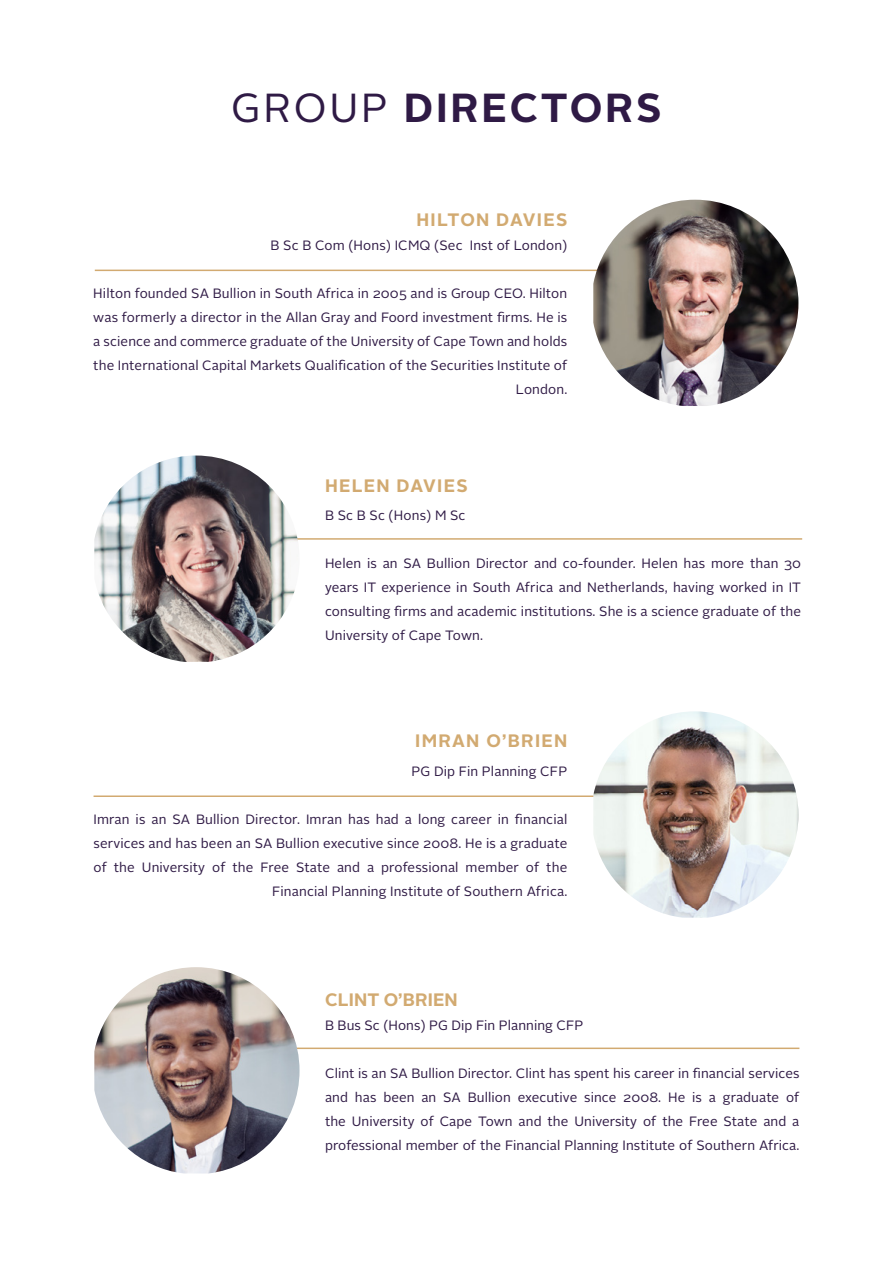
<style>
.page{position:relative;width:893px;height:1263px;background:#fff}
.page>*{position:absolute;margin:0;border:0;box-sizing:border-box;transform-origin:0 0}
.t1{font:700 40.5px "Alright Sans";color:#2f1a45}
.t2{font:40.5px "Alright Sans";color:#2f1a45}
.t3{font:700 18px "Alright Sans";letter-spacing:.07em;color:#d2aa71}
.t4{font:13.5px/24px "Alright Sans";letter-spacing:.01em;color:#2f1a45;text-align:right}
</style>
<div class="page">
<hr style="left:94px;top:795px;width:533px;height:2px;background:#d2aa71">
<hr style="left:95px;top:270px;width:529px;height:1px;background:#d2aa71">
<img style="left:593px;top:200px;width:205px;height:206px">
<img style="left:593px;top:711px;width:205px;height:207px">
<hr style="left:285px;top:538px;width:517px;height:2px;background:#d2aa71">
<hr style="left:285px;top:1047px;width:514px;height:2px;background:#d2aa71">
<img style="left:94px;top:455px;width:206px;height:207px">
<img style="left:94px;top:967px;width:206px;height:206px">
<h1 class="t2" style="left:231px;top:81px;width:32px">group</h1>
<h1 class="t1" style="left:404px;top:80px;width:30px">DIRECTORS</h1>
<h2 class="t3" style="left:417px;top:207px;width:26px">HILTO</h2>
<h2 class="t3" style="left:476px;top:207px;width:72px">N DAVIES</h2>
<p class="t4" style="left:271px;top:234px;width:298px">B Sc B Com (Hons) ICMQ (Sec Inst of London)</p>
<p class="t4" style="left:93px;top:282px;width:476px">Hilton founded SA Bullion in South Africa in 2005 and is Group CEO. Hilton was formerly a director in the Allan Gray and Foord investment firms. He is a science and commerce graduate of the University of Cape Town and holds the International Capital Markets Qualification of the Securities Institute of London.</p>
<h2 class="t3" style="left:325px;top:473px;width:123px">HELEN DAVIES</h2>
<p class="t4" style="left:325px;top:504px;width:142px">B Sc B Sc (Hons) M Sc</p>
<p class="t4" style="left:325px;top:552px;width:478px;text-align:justify">Helen is an SA Bullion Director and co-founder. Helen has more than 30 years IT experience in South Africa and Netherlands, having worked in IT consulting firms and academic institutions. She is a science graduate of the University of Cape Town.</p>
<h2 class="t3" style="left:415px;top:728px;width:22px">IMRA</h2>
<h2 class="t3" style="left:466px;top:728px;width:66px">N O’BRIE</h2>
<h2 class="t3" style="left:554px;top:728px;width:15px">N</h2>
<p class="t4" style="left:412px;top:759px;width:157px">PG Dip Fin Planning CFP</p>
<p class="t4" style="left:94px;top:807px;width:475px">Imran is an SA Bullion Director. Imran has had a long career in financial services and has been an SA Bullion executive since 2008. He is a graduate of the University of the Free State and a professional member of the Financial Planning Institute of Southern Africa.</p>
<h2 class="t3" style="left:325px;top:986px;width:134px">CLINT O’BRIEN</h2>
<p class="t4" style="left:325px;top:1013px;width:260px">B Bus Sc (Hons) PG Dip Fin Planning CFP</p>
<p class="t4" style="left:325px;top:1061px;width:476px;text-align:justify">Clint is an SA Bullion Director. Clint has spent his career in financial services and has been an SA Bullion executive since 2008. He is a graduate of the University of Cape Town and the University of the Free State and a professional member of the Financial Planning Institute of Southern Africa.</p>
</div>
